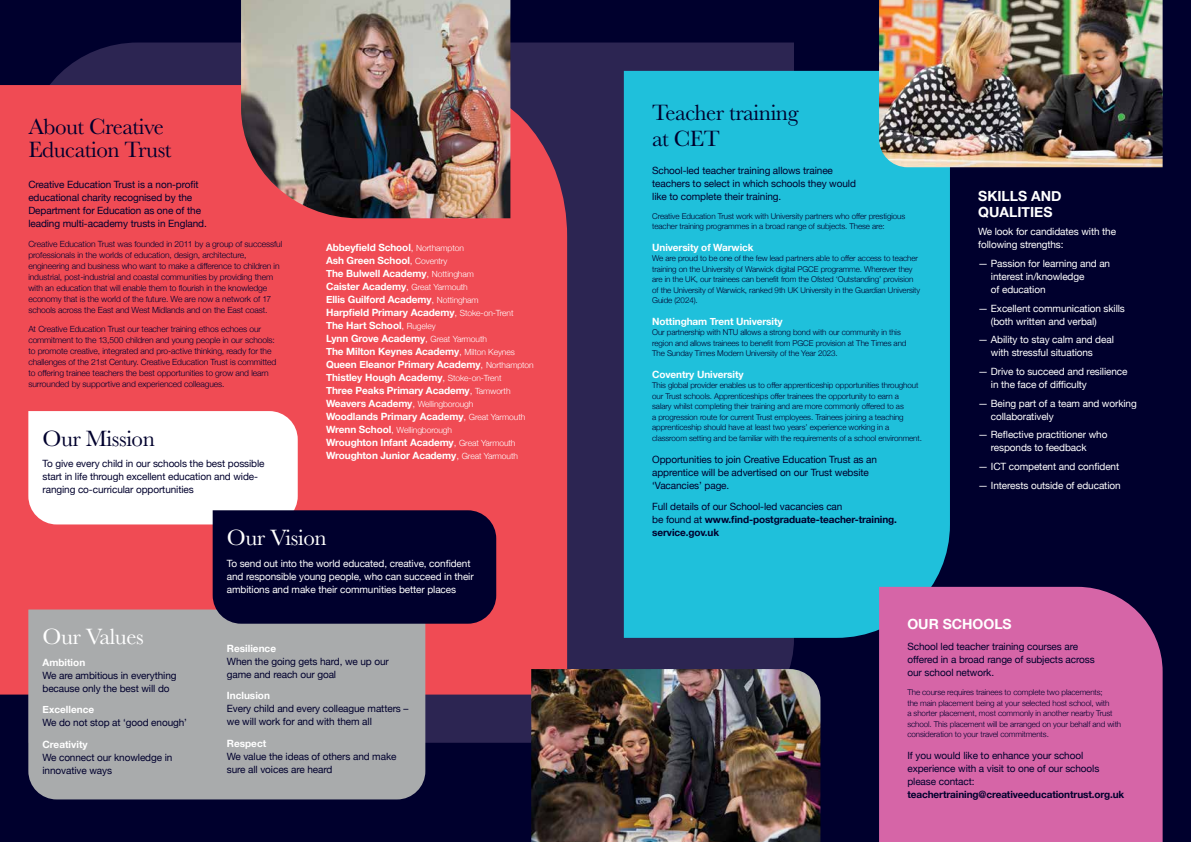
<style>
.page{position:relative;width:1191px;height:842px;background:#00002d}
.page>*{position:absolute;margin:0;border:0;box-sizing:border-box;transform-origin:0 0}
.t1{font:23px/23px "Baskerville";letter-spacing:-.02em;color:#00002d}
.t2{font:23px "Baskerville";letter-spacing:-.02em;color:#fff}
.t3{font:700 14px/16px "Helvetica Neue";color:#fff}
.t4{font:10px/13px "Helvetica Neue";letter-spacing:-.01em;color:#00002d}
.t5{font:700 10px/13px "Helvetica Neue";letter-spacing:-.01em;color:#fff}
.t6{font:10px/13px "Helvetica Neue";letter-spacing:-.01em;color:#fff}
.t7{font:700 10px/13px "Helvetica Neue";letter-spacing:-.01em;color:#00002d}
.t8{font:300 8.5px/11px "Helvetica Neue";letter-spacing:-.01em;color:#00002d}
.t9{font:300 8.5px "Helvetica Neue";letter-spacing:-.01em;color:#fff}
.t10{font:300 8px/10.5px "Helvetica Neue";letter-spacing:-.01em;color:#00002d}
.s1{font-weight:300}
.s2{font-weight:300;font-size:8.5px}
.s3{font-weight:700;font-size:10px}
.s4{font-size:10px}
.s5{font-weight:400}
</style>
<div class="page">
<div style="left:50px;top:43px;width:744px;height:700px;background:#2c2552"></div>
<div style="left:0;top:85px;width:567px;height:609px;background:#f04b54"></div>
<img style="left:531px;top:669px;width:289px;height:173px">
<div style="left:624px;top:71px;width:326px;height:567px;background:#1fc0db"></div>
<div style="left:879px;top:587px;width:283px;height:255px;background:#d665a7"></div>
<img style="left:879px;top:0;width:283px;height:167px">
<img style="left:241px;top:0;width:269px;height:218px">
<div style="left:28px;top:624px;width:397px;height:175px;background:#a9abac"></div>
<svg style="left:28px;top:411px;width:468px;height:213px"></svg>
<h1 class="t1" style="left:28px;top:115px;width:145px">About Creative<br>Education Trust</h1>
<p class="t4" style="left:28px;top:179px;width:180px">Creative Education Trust is a non-profit educational charity recognised by the Department for Education as one of the leading multi-academy trusts in England.</p>
<p class="t8" style="left:28px;top:237px;width:255px">Creative Education Trust was founded in 2011 by a group of successful professionals in the worlds of education, design, architecture, engineering and business who want to make a difference to children in industrial, post-industrial and coastal communities by providing them with an education that will enable them to flourish in the knowledge economy that is the world of the future. We are now a network of 17 schools across the East and West Midlands and on the East coast.</p>
<p class="t8" style="left:28px;top:323px;width:250px">At Creative Education Trust our teacher training ethos echoes our commitment to the 13,500 children and young people in our schools: to promote creative, integrated and pro-active thinking, ready for the challenges of the 21st Century. Creative Education Trust is committed to offering trainee teachers the best opportunities to grow and learn surrounded by supportive and experienced colleagues.</p>
<h1 class="t1" style="left:43px;top:427px;width:114px">Our Mission</h1>
<p class="t4" style="left:43px;top:458px;width:223px">To give every child in our schools the best possible start in life through excellent education and wide&shy;ranging co-curricular opportunities</p>
<p class="t5" style="left:326px;top:241px;width:209px">Abbeyfield School<span class="s1">,</span> <span class="s2">Northampton<br></span>Ash Green School<span class="s1">,</span> <span class="s2">Coventry<br></span>The Bulwell Academy<span class="s1">,</span> <span class="s2">Nottingham<br></span>Caister Academy<span class="s1">,</span> <span class="s2">Great Yarmouth<br></span>Ellis Guilford Academy<span class="s1">,</span> <span class="s2">Nottingham<br></span>Harpfield Primary Academy<span class="s1">,</span> <span class="s2">Stoke-on-Trent<br></span>The Hart School<span class="s1">,</span> <span class="s2">Rugeley<br></span>Lynn Grove Academy<span class="s1">,</span> <span class="s2">Great Yarmouth<br></span>The Milton Keynes Academy<span class="s1">,</span> <span class="s2">Milton Keynes </span>Queen Eleanor Primary Academy<span class="s1">,</span> <span class="s2">Northampton </span>Thistley Hough Academy<span class="s1">,</span> <span class="s2">Stoke-on-Trent<br></span>Three Peaks Primary Academy<span class="s1">,</span> <span class="s2">Tamworth </span>Weavers Academy<span class="s1">,</span> <span class="s2">Wellingborough<br></span>Woodlands Primary Academy<span class="s1">,</span> <span class="s2">Great Yarmouth</span></p>
<p class="t9" style="left:326px;top:423px;width:128px"><span class="s3">Wrenn School</span><span class="s4">,</span> Wellingborough</p>
<p class="t5" style="left:326px;top:436px;width:193px">Wroughton Infant Academy<span class="s1">,</span> <span class="s2">Great Yarmouth<br></span>Wroughton Junior Academy<span class="s1">,</span> <span class="s2">Great Yarmouth</span></p>
<h1 class="t2" style="left:43px;top:622px;width:103px">Our Values</h1>
<p class="t5" style="left:43px;top:656px;width:44px">Ambition</p>
<p class="t4" style="left:43px;top:669px;width:135px">We are ambitious in everything because only the best will do</p>
<p class="t5" style="left:43px;top:703px;width:53px">Excellence</p>
<p class="t4" style="left:43px;top:717px;width:146px">We do not stop at ‘good enough’</p>
<p class="t5" style="left:43px;top:738px;width:47px">Creativity</p>
<p class="t4" style="left:43px;top:751px;width:131px">We connect our knowledge in innovative ways</p>
<h1 class="t2" style="left:227px;top:523px;width:101px">Our Vision</h1>
<p class="t6" style="left:227px;top:557px;width:248px">To send out into the world educated, creative, confident and responsible young people, who can succeed in their ambitions and make their communities better places</p>
<p class="t5" style="left:227px;top:642px;width:51px">Resilience</p>
<p class="t4" style="left:227px;top:655px;width:164px">When the going gets hard, we up our game and reach our goal</p>
<p class="t5" style="left:227px;top:689px;width:45px">Inclusion</p>
<p class="t4" style="left:227px;top:703px;width:183px">Every child and every colleague matters – we will work for and with them all</p>
<p class="t5" style="left:227px;top:737px;width:41px">Respect</p>
<p class="t4" style="left:227px;top:750px;width:171px">We value the ideas of others and make sure all voices are heard</p>
<h1 class="t1" style="left:652px;top:100px;width:148px;line-height:26px">Teacher training at CET</h1>
<p class="t4" style="left:652px;top:164px;width:205px">School-led teacher training allows trainee teachers to select in which schools they would like to complete their training.</p>
<p class="t10" style="left:652px;top:210px;width:254px">Creative Education Trust work with University partners who offer prestigious teacher training programmes in a broad range of subjects. These are:</p>
<p class="t5" style="left:652px;top:241px;width:103px">University of Warwick</p>
<p class="t10" style="left:652px;top:253px;width:270px">We are proud to be one of the few lead partners able to offer access to teacher training on the University of Warwick digital PGCE programme. Wherever they are in the UK, our trainees can benefit from the Ofsted ‘Outstanding’ provision of the University of Warwick, ranked 9th UK University in the Guardian University Guide (2024).</p>
<p class="t5" style="left:652px;top:315px;width:132px">Nottingham Trent University</p>
<p class="t10" style="left:652px;top:327px;width:256px">Our partnership with NTU allows a strong bond with our community in this region and allows trainees to benefit from PGCE provision at The Times and<br>The Sunday Times Modern University of the Year 2023.</p>
<p class="t5" style="left:652px;top:368px;width:93px">Coventry University</p>
<p class="t10" style="left:652px;top:380px;width:271px">This global provider enables us to offer apprenticeship opportunities throughout our Trust schools. Apprenticeships offer trainees the opportunity to earn a<br>salary whilst completing their training and are more commonly offered to as<br>a progression route for current Trust employees. Trainees joining a teaching apprenticeship should have at least two years’ experience working in a classroom setting and be familiar with the requirements of a school environment.</p>
<p class="t4" style="left:652px;top:453px;width:226px">Opportunities to join Creative Education Trust as an apprentice will be advertised on our Trust website ‘Vacancies’ page.</p>
<p class="t7" style="left:652px;top:500px;width:246px"><span class="s5">Full details of our School-led vacancies can<br>be found at</span> www.find-postgraduate-teacher-training. service.gov.uk</p>
<h2 class="t3" style="left:978px;top:188px;width:85px">SKILLS AND<br>QUALITIES</h2>
<p class="t6" style="left:978px;top:226px;width:139px">We look for candidates with the following strengths:</p>
<p class="t6" style="left:991px;top:258px;width:121px;text-indent:-13px">— Passion for learning and an interest in/knowledge<br>of education</p>
<p class="t6" style="left:991px;top:302px;width:135px;text-indent:-13px">— Excellent communication skills (both written and verbal)</p>
<p class="t6" style="left:991px;top:334px;width:124px;text-indent:-13px">— Ability to stay calm and deal with stressful situations</p>
<p class="t6" style="left:991px;top:366px;width:138px;text-indent:-13px">— Drive to succeed and resilience in the face of difficulty</p>
<p class="t6" style="left:991px;top:397px;width:147px;text-indent:-13px">— Being part of a team and working collaboratively</p>
<p class="t6" style="left:991px;top:429px;width:118px;text-indent:-13px">— Reflective practitioner who responds to feedback</p>
<p class="t6" style="left:978px;top:461px;width:142px">— ICT competent and confident</p>
<p class="t6" style="left:978px;top:479px;width:144px">— Interests outside of education</p>
<h2 class="t3" style="left:907px;top:616px;width:106px">OUR SCHOOLS</h2>
<p class="t4" style="left:907px;top:641px;width:189px">School led teacher training courses are offered in a broad range of subjects across our school network.</p>
<p class="t10" style="left:907px;top:687px;width:215px">The course requires trainees to complete two placements;<br>the main placement being at your selected host school, with<br>a shorter placement, most commonly in another nearby Trust school. This placement will be arranged on your behalf and with consideration to your travel commitments.</p>
<p class="t4" style="left:907px;top:749px;width:193px">If you would like to enhance your school experience with a visit to one of our schools please contact:</p>
<p class="t7" style="left:907px;top:788px;width:218px">teachertraining@creativeeducationtrust.org.uk</p>
</div>
